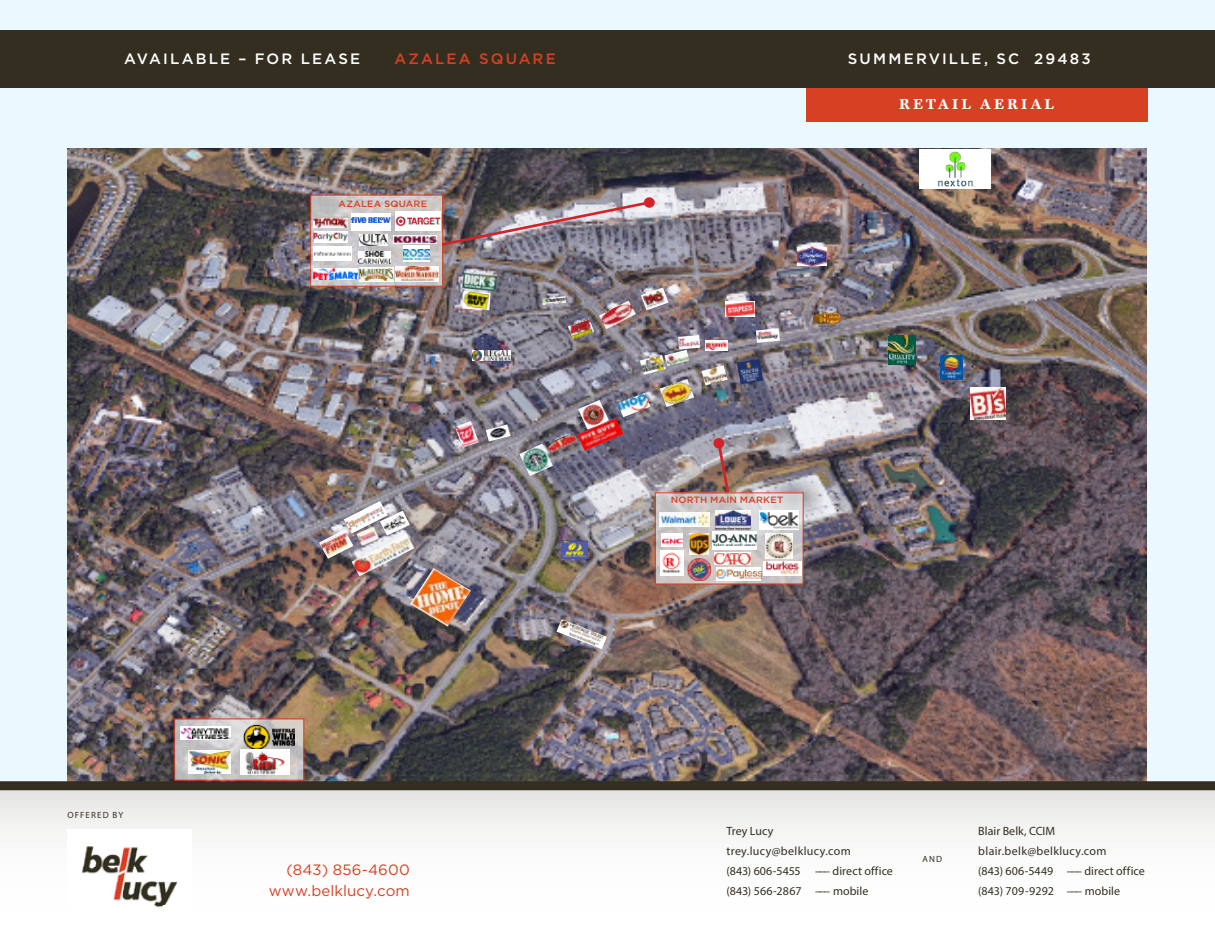
<style>
.page{position:relative;width:1215px;height:945px;background:#fff}
.page>*{position:absolute;margin:0;border:0;box-sizing:border-box;transform-origin:0 0}
.t1{font:500 15px "Gotham";letter-spacing:.145em;color:#fff}
.t2{font:15px/21px "Gotham";letter-spacing:.01em;color:#d64123;text-align:right}
.t3{font:700 15px "Marion";letter-spacing:.195em;color:#fff}
.t4{font:500 15px "Gotham";letter-spacing:.145em;color:#d64123}
.t5{font:12px/20.1px "Myriad Pro";letter-spacing:.01em;color:#332e20}
.t6{font:500 9.15px "Gotham";letter-spacing:.02em;color:#d64123;scale:1.04 1}
.t7{font:9px "Myriad Pro";letter-spacing:.12em;color:#332e20}
</style>
<div class="page">
<div style="left:0;top:0;width:1215px;height:786px;background:#e9f9ff"></div>
<img style="left:68px;top:148px;width:1078px;height:633px">
<img style="left:556px;top:619px;width:51px;height:30px">
<img style="left:410px;top:568px;width:61px;height:59px">
<img style="left:352px;top:534px;width:62px;height:42px">
<img style="left:561px;top:541px;width:26px;height:17px">
<img style="left:519px;top:444px;width:34px;height:32px">
<img style="left:577px;top:418px;width:46px;height:33px">
<img style="left:618px;top:393px;width:33px;height:24px">
<img style="left:660px;top:379px;width:34px;height:28px">
<img style="left:546px;top:431px;width:34px;height:23px">
<img style="left:701px;top:365px;width:27px;height:20px">
<img style="left:737px;top:359px;width:26px;height:25px">
<img style="left:889px;top:336px;width:26px;height:29px">
<img style="left:797px;top:248px;width:30px;height:18px">
<img style="left:941px;top:355px;width:22px;height:24px">
<img style="left:810px;top:310px;width:34px;height:18px">
<img style="left:725px;top:302px;width:30px;height:14px">
<img style="left:756px;top:328px;width:24px;height:15px">
<img style="left:706px;top:340px;width:21px;height:10px">
<svg style="left:678px;top:335px;width:22px;height:14px"></svg>
<img style="left:678px;top:337px;width:22px;height:11px">
<img style="left:640px;top:355px;width:26px;height:20px">
<img style="left:664px;top:350px;width:26px;height:16px">
<img style="left:599px;top:301px;width:37px;height:28px">
<img style="left:641px;top:288px;width:28px;height:22px">
<img style="left:568px;top:319px;width:26px;height:21px">
<img style="left:542px;top:296px;width:24px;height:9px">
<img style="left:462px;top:271px;width:35px;height:20px">
<img style="left:462px;top:291px;width:29px;height:19px">
<img style="left:473px;top:351px;width:38px;height:9px">
<img style="left:486px;top:425px;width:25px;height:17px">
<img style="left:455px;top:421px;width:24px;height:27px">
<svg style="left:716px;top:440px;width:15px;height:52px"></svg>
<div style="left:713px;top:438px;width:11px;height:10px;background:#d2232a;border-radius:50%"></div>
<img style="left:578px;top:400px;width:31px;height:30px">
<img style="left:356px;top:534px;width:23px;height:12px">
<img style="left:319px;top:530px;width:34px;height:29px">
<svg style="left:344px;top:501px;width:44px;height:33px"></svg>
<img style="left:345px;top:504px;width:41px;height:27px">
<img style="left:380px;top:511px;width:30px;height:25px">
<img style="left:970px;top:387px;width:35px;height:32px">
<div style="left:919px;top:149px;width:72px;height:39px;background:#fff"></div>
<img style="left:938px;top:151px;width:37px;height:36px">
<svg style="left:312px;top:196px;width:129px;height:89px;background:#ccc9ca"></svg>
<div style="left:310px;top:194px;width:133px;height:93px;border:1px solid #d64123"></div>
<img style="left:439px;top:199px;width:214px;height:49px">
<div style="left:644px;top:197px;width:11px;height:11px;background:#d2232a;border-radius:50%"></div>
<img style="left:314px;top:219px;width:33px;height:8px">
<div style="left:351px;top:214px;width:39px;height:17px;background:#fff"></div>
<img style="left:351px;top:218px;width:39px;height:5px">
<img style="left:314px;top:269px;width:43px;height:10px">
<img style="left:393px;top:235px;width:44px;height:9px">
<img style="left:395px;top:267px;width:44px;height:15px">
<div style="left:314px;top:232px;width:33px;height:11px;background:#fff"></div>
<img style="left:314px;top:233px;width:33px;height:7px">
<svg style="left:404px;top:245px;width:26px;height:17px"></svg>
<img style="left:404px;top:250px;width:26px;height:10px">
<img style="left:359px;top:235px;width:29px;height:11px">
<img style="left:358px;top:252px;width:32px;height:11px">
<img style="left:314px;top:247px;width:37px;height:14px">
<div style="left:395px;top:212px;width:45px;height:19px;background:#fff"></div>
<img style="left:395px;top:216px;width:45px;height:11px">
<svg style="left:359px;top:267px;width:35px;height:14px"></svg>
<img style="left:359px;top:268px;width:35px;height:12px">
<svg style="left:657px;top:494px;width:145px;height:89px;background:#d0cccc"></svg>
<div style="left:655px;top:492px;width:149px;height:93px;border:1px solid #d64123"></div>
<img style="left:659px;top:513px;width:50px;height:14px">
<img style="left:716px;top:511px;width:34px;height:18px">
<img style="left:759px;top:511px;width:40px;height:18px">
<svg style="left:712px;top:531px;width:44px;height:18px"></svg>
<img style="left:712px;top:535px;width:44px;height:10px">
<img style="left:662px;top:533px;width:21px;height:14px">
<img style="left:690px;top:533px;width:19px;height:22px">
<img style="left:766px;top:533px;width:26px;height:25px">
<img style="left:660px;top:550px;width:24px;height:25px">
<img style="left:714px;top:552px;width:36px;height:13px">
<svg style="left:716px;top:567px;width:45px;height:14px"></svg>
<img style="left:716px;top:569px;width:45px;height:9px">
<img style="left:688px;top:558px;width:22px;height:22px">
<img style="left:764px;top:561px;width:37px;height:14px">
<svg style="left:176px;top:720px;width:127px;height:59px;background:#cbc9c9"></svg>
<div style="left:174px;top:718px;width:131px;height:63px;border:1px solid #d64123"></div>
<img style="left:181px;top:727px;width:50px;height:13px">
<img style="left:188px;top:750px;width:43px;height:24px">
<img style="left:244px;top:725px;width:50px;height:25px">
<img style="left:240px;top:750px;width:50px;height:25px">
<div style="left:806px;top:86px;width:342px;height:36px;background:#d64123"></div>
<div style="left:0;top:30px;width:1215px;height:58px;background:#332e20"></div>
<div style="left:0;top:788px;width:1215px;height:157px;background:linear-gradient(to bottom,#e9e9e7,#fff)"></div>
<div style="left:0;top:781px;width:1215px;height:9px;background:#332e20"></div>
<img style="left:68px;top:830px;width:124px;height:80px">
<p class="t1" style="left:124px;top:49px;width:238px">AVAILABLE – FOR LEASE</p>
<p class="t4" style="left:394px;top:49px;width:163px">AZALEA SQUARE</p>
<p class="t1" style="left:848px;top:49px;width:244px">SUMMERVILLE, SC 29483</p>
<p class="t6" style="left:339px;top:197px;width:87px">AZALEA SQUARE</p>
<p class="t7" style="left:68px;top:810px;width:57px">OFFERED BY</p>
<p class="t2" style="left:269px;top:859px;width:143px">(843) 856-4600 www.belklucy.com</p>
<p class="t3" style="left:899px;top:95px;width:157px">RETAIL AERIAL</p>
<p class="t6" style="left:671px;top:494px;width:110px">NORTH MAIN MARKET</p>
<p class="t5" style="left:727px;top:820px;width:168px">Trey Lucy trey.lucy@belklucy.com<br>(843) 606-5455 ––– direct office (843) 566-2867 ––– mobile</p>
<p class="t7" style="left:923px;top:853px;width:21px">AND</p>
<p class="t5" style="left:978px;top:820px;width:168px">Blair Belk, CCIM blair.belk@belklucy.com<br>(843) 606-5449 ––– direct office (843) 709-9292 ––– mobile</p>
</div>
